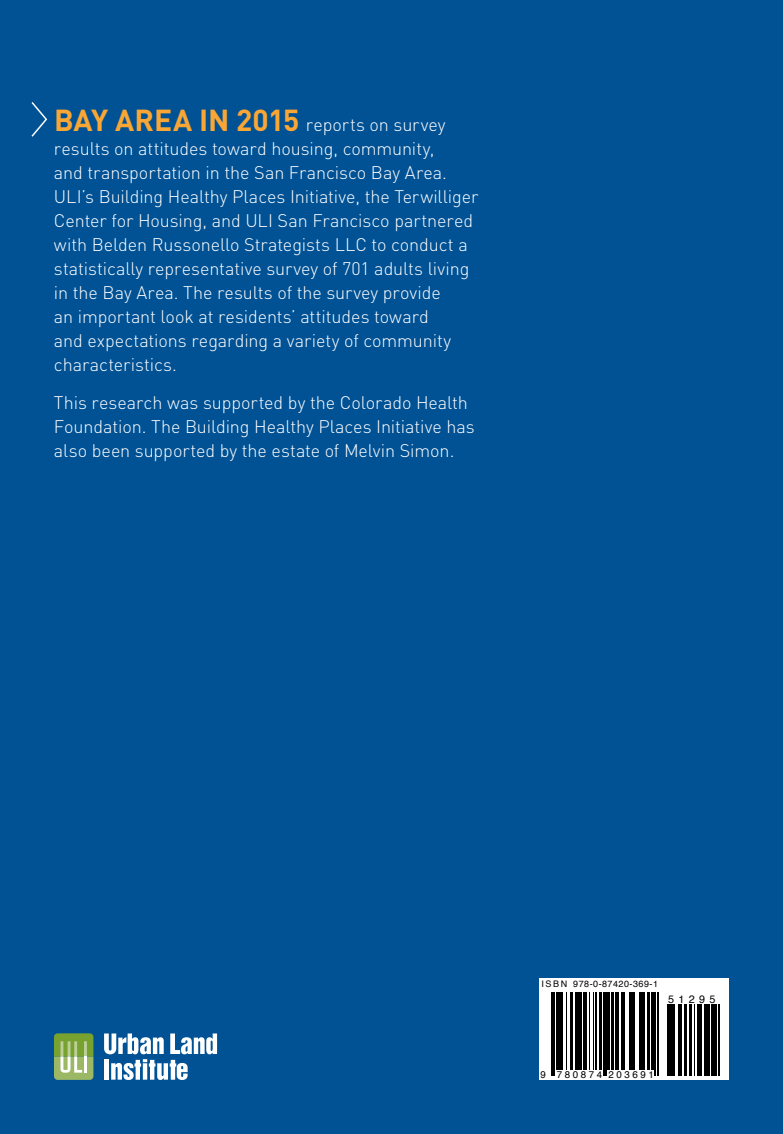
<style>
.page{position:relative;width:783px;height:1134px;background:#005295}
.page>*{position:absolute;margin:0;border:0;box-sizing:border-box;transform-origin:0 0}
.t1{font:300 18px/24px "DIN";letter-spacing:-.005em;color:#fff}
.t2{font:10.8px "Helvetica";letter-spacing:.395em;color:#000}
.t3{font:9.75px "Helvetica";letter-spacing:.265em;color:#000}
.t4{font:9px "Helvetica";letter-spacing:.055em;color:#000}
.s1{font-weight:700;font-size:30px;color:#faa634}
</style>
<div class="page">
<svg style="left:31px;top:102px;width:17px;height:35px"></svg>
<svg style="left:539px;top:978px;width:190px;height:102px;background:#c8c8c8"></svg>
<hr style="left:552px;top:992px;width:1px;height:83px;background:#000">
<hr style="left:554px;top:992px;width:1px;height:83px;background:#000">
<hr style="left:556px;top:992px;width:3px;height:78px;background:#000">
<hr style="left:561px;top:992px;width:2px;height:78px;background:#000">
<hr style="left:566px;top:992px;width:1px;height:78px;background:#000">
<hr style="left:570px;top:992px;width:1px;height:78px;background:#000">
<hr style="left:572px;top:992px;width:1px;height:78px;background:#000">
<hr style="left:575px;top:992px;width:3px;height:78px;background:#000">
<hr style="left:580px;top:992px;width:2px;height:78px;background:#000">
<hr style="left:583px;top:992px;width:3px;height:78px;background:#000">
<hr style="left:589px;top:992px;width:1px;height:78px;background:#000">
<hr style="left:593px;top:992px;width:1px;height:78px;background:#000">
<hr style="left:595px;top:992px;width:1px;height:78px;background:#000">
<hr style="left:600px;top:992px;width:2px;height:78px;background:#000">
<hr style="left:603px;top:992px;width:1px;height:83px;background:#000">
<hr style="left:606px;top:992px;width:1px;height:83px;background:#000">
<hr style="left:608px;top:992px;width:2px;height:78px;background:#000">
<hr style="left:611px;top:992px;width:2px;height:78px;background:#000">
<hr style="left:616px;top:992px;width:3px;height:78px;background:#000">
<hr style="left:621px;top:992px;width:1px;height:78px;background:#000">
<hr style="left:623px;top:992px;width:1px;height:78px;background:#000">
<hr style="left:629px;top:992px;width:1px;height:78px;background:#000">
<hr style="left:631px;top:992px;width:1px;height:78px;background:#000">
<hr style="left:634px;top:992px;width:1px;height:78px;background:#000">
<hr style="left:639px;top:992px;width:3px;height:78px;background:#000">
<hr style="left:644px;top:992px;width:1px;height:78px;background:#000">
<hr style="left:647px;top:992px;width:2px;height:78px;background:#000">
<hr style="left:652px;top:992px;width:2px;height:78px;background:#000">
<hr style="left:655px;top:992px;width:1px;height:83px;background:#000">
<hr style="left:657px;top:992px;width:1px;height:83px;background:#000">
<hr style="left:667px;top:1004px;width:1px;height:71px;background:#000">
<hr style="left:670px;top:1004px;width:2px;height:71px;background:#000">
<hr style="left:673px;top:1004px;width:2px;height:71px;background:#000">
<hr style="left:678px;top:1004px;width:1px;height:71px;background:#000">
<hr style="left:681px;top:1004px;width:1px;height:71px;background:#000">
<hr style="left:684px;top:1004px;width:2px;height:71px;background:#000">
<hr style="left:689px;top:1004px;width:1px;height:71px;background:#000">
<hr style="left:691px;top:1004px;width:1px;height:71px;background:#000">
<hr style="left:694px;top:1004px;width:1px;height:71px;background:#000">
<hr style="left:698px;top:1004px;width:2px;height:71px;background:#000">
<hr style="left:701px;top:1004px;width:1px;height:71px;background:#000">
<hr style="left:704px;top:1004px;width:1px;height:71px;background:#000">
<hr style="left:707px;top:1004px;width:3px;height:71px;background:#000">
<hr style="left:711px;top:1004px;width:1px;height:71px;background:#000">
<hr style="left:713px;top:1004px;width:4px;height:71px;background:#000">
<hr style="left:719px;top:1004px;width:1px;height:71px;background:#000">
<svg style="left:104px;top:1034px;width:113px;height:46px"></svg>
<svg style="left:54px;top:1033px;width:39px;height:47px;background:#99b767"></svg>
<p class="t1" style="left:54px;top:113px;width:426px"><span class="s1">BAY AREA IN 2015</span> reports on survey results on attitudes toward housing, community,<br>and transportation in the San Francisco Bay Area.<br>ULI’s Building Healthy Places Initiative, the Terwilliger Center for Housing, and ULI San Francisco partnered with Belden Russonello Strategists LLC to conduct a statistically representative survey of 701 adults living in the Bay Area. The results of the survey provide<br>an important look at residents’ attitudes toward<br>and expectations regarding a variety of community characteristics.</p>
<p class="t1" style="left:54px;top:390px;width:422px">This research was supported by the Colorado Health<br>Foundation. The Building Healthy Places Initiative has also been supported by the estate of Melvin Simon.</p>
<p class="t4" style="left:541px;top:977px;width:118px">ISBN 978-0-87420-369-1</p>
<p class="t2" style="left:668px;top:991px;width:49px">51295</p>
<p class="t3" style="left:540px;top:1067px;width:115px">9 780874 203691</p>
</div>
